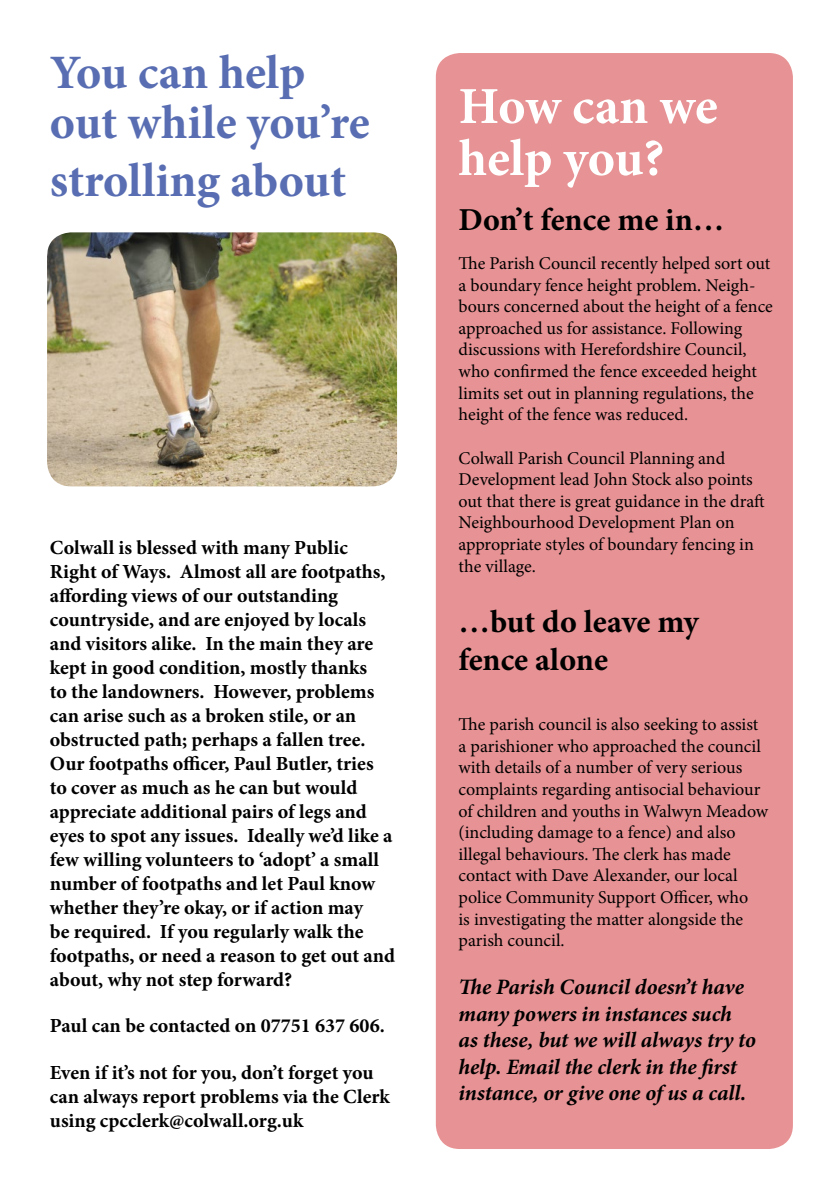
<style>
.page{position:relative;width:840px;height:1191px;background:#fff}
.page>*{position:absolute;margin:0;border:0;box-sizing:border-box;transform-origin:0 0}
.t1{font:700 52px/52px "Minion Pro";letter-spacing:-.005em;color:#fff}
.t2{font:700 48px/50px "Minion Pro";letter-spacing:-.005em;color:#586db2}
.t3{font:700 32px/38.4px "Minion Pro";color:#000}
.t4{font:italic 700 22px/26.4px "Minion Pro";letter-spacing:-.005em;color:#000}
.t5{font:700 20px/24px "Minion Pro";color:#000}
.t6{font:18px/21.6px "Minion Pro";color:#000}
</style>
<div class="page">
<img style="left:47px;top:232px;width:350px;height:254px">
<div style="left:435px;top:53px;width:357px;height:1096px;background:#e79294;border-radius:24px"></div>
<h2 class="t2" style="left:50px;top:47px;width:321px">You can help out while you’re</h2>
<h2 class="t2" style="left:50px;top:155px;width:298px">strolling about</h2>
<p class="t5" style="left:50px;top:535px;width:346px">Colwall is blessed with many Public Right of Ways. Almost all are footpaths, affording views of our outstanding countryside, and are enjoyed by locals and visitors alike. In the main they are kept in good condition, mostly thanks<br>to the landowners. However, problems can arise such as a broken stile, or an obstructed path; perhaps a fallen tree.<br>Our footpaths officer, Paul Butler, tries to cover as much as he can but would appreciate additional pairs of legs and eyes to spot any issues. Ideally we’d like a few willing volunteers to ‘adopt’ a small number of footpaths and let Paul know whether they’re okay, or if action may<br>be required. If you regularly walk the footpaths, or need a reason to get out and about, why not step forward?</p>
<p class="t5" style="left:50px;top:1013px;width:336px">Paul can be contacted on 07751 637 606.</p>
<p class="t5" style="left:50px;top:1060px;width:341px">Even if it’s not for you, don’t forget you can always report problems via the Clerk using cpcclerk@colwall.org.uk</p>
<h1 class="t1" style="left:458px;top:80px;width:260px">How can we help you?</h1>
<h3 class="t3" style="left:458px;top:201px;width:267px">Don’t fence me in…</h3>
<p class="t6" style="left:458px;top:252px;width:316px">The Parish Council recently helped sort out a boundary fence height problem. Neigh&shy;bours concerned about the height of a fence approached us for assistance. Following discussions with Herefordshire Council, who confirmed the fence exceeded height limits set out in planning regulations, the height of the fence was reduced.</p>
<p class="t6" style="left:458px;top:447px;width:307px">Colwall Parish Council Planning and Development lead John Stock also points out that there is great guidance in the draft Neighbourhood Development Plan on appropriate styles of boundary fencing in the village.</p>
<h3 class="t3" style="left:458px;top:602px;width:241px">…but do leave my fence alone</h3>
<p class="t6" style="left:458px;top:714px;width:311px">The parish council is also seeking to assist a parishioner who approached the council with details of a number of very serious complaints regarding antisocial behaviour of children and youths in Walwyn Meadow (including damage to a fence) and also illegal behaviours. The clerk has made contact with Dave Alexander, our local police Community Support Officer, who<br>is investigating the matter alongside the parish council.</p>
<p class="t4" style="left:458px;top:973px;width:299px">The Parish Council doesn’t have many powers in instances such as these, but we will always try to help. Email the clerk in the first instance, or give one of us a call.</p>
</div>
